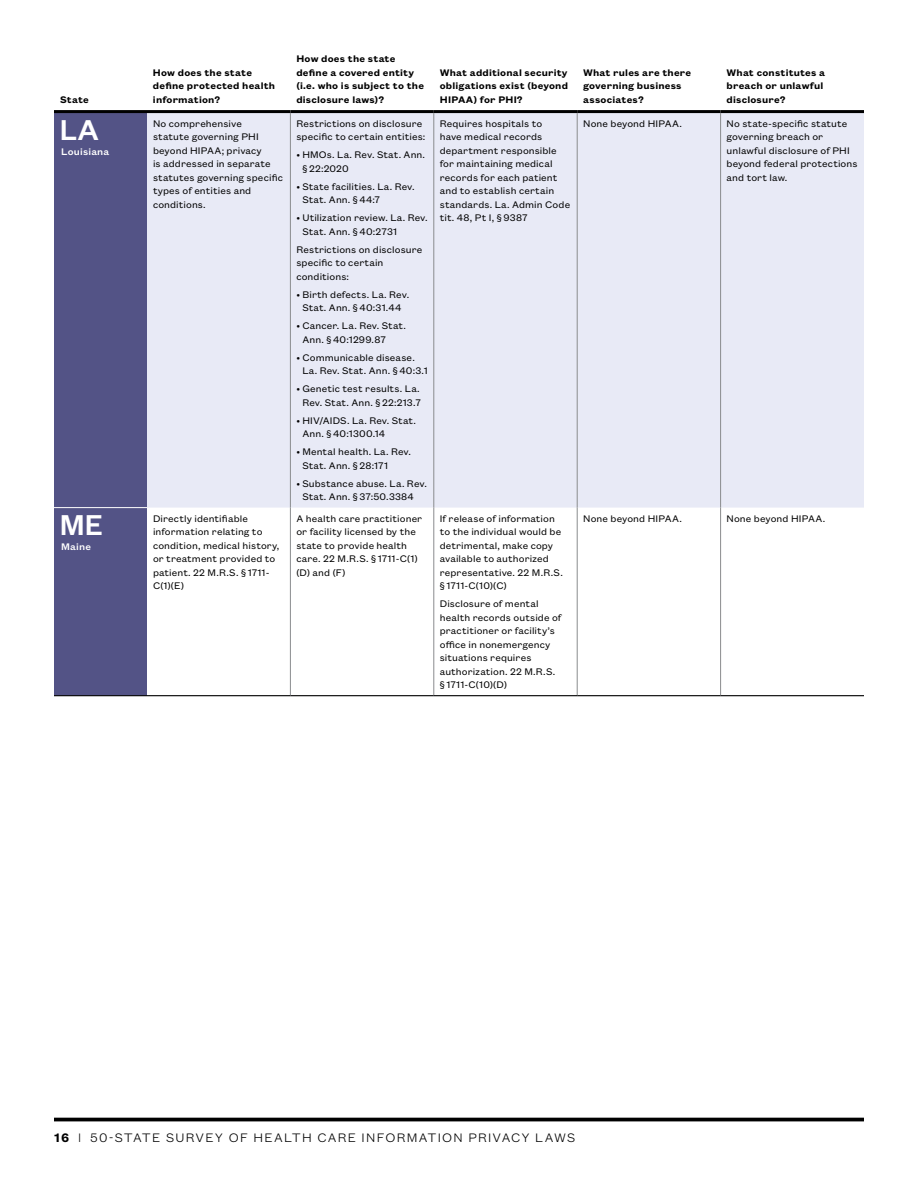
<style>
.page{position:relative;width:918px;height:1188px;background:#fff}
.page>*{position:absolute;margin:0;border:0;box-sizing:border-box;transform-origin:0 0}
.t1{font:500 31.5px "Founders Grotesk";color:#fff}
.t2{font:300 13.5px "Founders Grotesk Text";letter-spacing:.09em;color:#000}
.t3{font:10.5px/13.5px "Founders Grotesk Text";letter-spacing:.01em;color:#000}
.t4{font:600 10.5px/13.5px "Founders Grotesk Text";letter-spacing:.015em;color:#000}
.t5{font:500 10.5px "Founders Grotesk Text";letter-spacing:.015em;color:#fff}
.s1{font-weight:600}
</style>
<div class="page">
<div style="left:54px;top:113px;width:93px;height:582px;background:#535386"></div>
<div style="left:147px;top:113px;width:717px;height:395px;background:#e8eaf6"></div>
<hr style="left:54px;top:110px;width:93px;height:3px;background:#000">
<hr style="left:147px;top:110px;width:143px;height:3px;background:#000">
<hr style="left:290px;top:110px;width:144px;height:3px;background:#000">
<hr style="left:434px;top:110px;width:143px;height:3px;background:#000">
<hr style="left:577px;top:110px;width:144px;height:3px;background:#000">
<hr style="left:721px;top:110px;width:143px;height:3px;background:#000">
<hr style="left:54px;top:507px;width:93px;height:1px;background:#fff">
<hr style="left:290px;top:113px;width:1px;height:395px;background:#8a8c8e">
<hr style="left:434px;top:113px;width:1px;height:395px;background:#8a8c8e">
<hr style="left:577px;top:113px;width:1px;height:395px;background:#8a8c8e">
<hr style="left:720px;top:113px;width:1px;height:395px;background:#8a8c8e">
<hr style="left:290px;top:508px;width:1px;height:187px;background:#8a8c8e">
<hr style="left:434px;top:508px;width:1px;height:187px;background:#8a8c8e">
<hr style="left:577px;top:508px;width:1px;height:187px;background:#8a8c8e">
<hr style="left:720px;top:508px;width:1px;height:187px;background:#8a8c8e">
<hr style="left:54px;top:695px;width:93px;height:1px;background:#000">
<hr style="left:147px;top:695px;width:143px;height:1px;background:#000">
<hr style="left:290px;top:695px;width:144px;height:1px;background:#000">
<hr style="left:434px;top:695px;width:143px;height:1px;background:#000">
<hr style="left:577px;top:695px;width:144px;height:1px;background:#000">
<hr style="left:721px;top:695px;width:143px;height:1px;background:#000">
<hr style="left:54px;top:1118px;width:810px;height:3px;background:#000">
<p class="t4" style="left:60px;top:92px;width:30px">State</p>
<h1 class="t1" style="left:60px;top:110px;width:40px">LA</h1>
<p class="t5" style="left:61px;top:144px;width:50px">Louisiana</p>
<h1 class="t1" style="left:60px;top:505px;width:44px">ME</h1>
<p class="t5" style="left:61px;top:539px;width:31px">Maine</p>
<p class="t4" style="left:153px;top:65px;width:124px">How does the state define protected health information?</p>
<p class="t4" style="left:296px;top:51px;width:129px">How does the state define a covered entity (i.e. who is subject to the disclosure laws)?</p>
<p class="t3" style="left:153px;top:116px;width:132px">No comprehensive<br>statute governing PHI beyond HIPAA; privacy<br>is addressed in separate statutes governing specific types of entities and conditions.</p>
<p class="t3" style="left:296px;top:116px;width:130px">Restrictions on disclosure specific to certain entities:</p>
<p class="t3" style="left:302px;top:147px;width:124px;text-indent:-6px">• HMOs. La. Rev. Stat. Ann. § 22:2020</p>
<p class="t3" style="left:302px;top:179px;width:114px;text-indent:-6px">• State facilities. La. Rev.<br>Stat. Ann. § 44:7</p>
<p class="t3" style="left:302px;top:210px;width:127px;text-indent:-6px">• Utilization review. La. Rev.<br>Stat. Ann. § 40:2731</p>
<p class="t3" style="left:296px;top:242px;width:127px">Restrictions on disclosure specific to certain conditions:</p>
<p class="t3" style="left:296px;top:287px;width:114px;text-align:center">• Birth defects. La. Rev.<br>Stat. Ann. § 40:31.44</p>
<p class="t3" style="left:302px;top:318px;width:105px;text-indent:-6px">• Cancer. La. Rev. Stat.<br>Ann. § 40:1299.87</p>
<p class="t3" style="left:302px;top:350px;width:127px;text-indent:-6px">• Communicable disease.<br>La. Rev. Stat. Ann. § 40:3.1</p>
<p class="t3" style="left:296px;top:381px;width:126px;text-align:center">• Genetic test results. La.<br>Rev. Stat. Ann. § 22:213.7</p>
<p class="t3" style="left:302px;top:413px;width:115px;text-indent:-6px">• HIV/AIDS. La. Rev. Stat.<br>Ann. § 40:1300.14</p>
<p class="t3" style="left:302px;top:444px;width:110px;text-indent:-6px">• Mental health. La. Rev.<br>Stat. Ann. § 28:171</p>
<p class="t3" style="left:302px;top:476px;width:126px;text-indent:-6px">• Substance abuse. La. Rev.<br>Stat. Ann. § 37:50.3384</p>
<p class="t4" style="left:440px;top:65px;width:130px;text-align:justify">What additional security obligations exist (beyond HIPAA) for PHI?</p>
<p class="t4" style="left:583px;top:65px;width:110px">What rules are there governing business associates?</p>
<p class="t4" style="left:727px;top:65px;width:100px">What constitutes a breach or unlawful disclosure?</p>
<p class="t3" style="left:440px;top:116px;width:132px">Requires hospitals to<br>have medical records department responsible for maintaining medical records for each patient and to establish certain standards. La. Admin Code tit. 48, Pt I, § 9387</p>
<p class="t3" style="left:583px;top:116px;width:100px">None beyond HIPAA.</p>
<p class="t3" style="left:727px;top:116px;width:132px">No state-specific statute governing breach or unlawful disclosure of PHI beyond federal protections and tort law.</p>
<p class="t3" style="left:153px;top:511px;width:128px">Directly identifiable information relating to condition, medical history, or treatment provided to patient. 22 M.R.S. § 1711-<br>C(1)(E)</p>
<p class="t3" style="left:296px;top:511px;width:127px">A health care practitioner or facility licensed by the state to provide health care. 22 M.R.S. § 1711-C(1) (D) and (F)</p>
<p class="t3" style="left:440px;top:511px;width:125px">If release of information to the individual would be detrimental, make copy available to authorized representative. 22 M.R.S. § 1711-C(10)(C)</p>
<p class="t3" style="left:440px;top:596px;width:123px">Disclosure of mental health records outside of practitioner or facility’s office in nonemergency situations requires authorization. 22 M.R.S. § 1711-C(10)(D)</p>
<p class="t3" style="left:583px;top:511px;width:100px">None beyond HIPAA.</p>
<p class="t3" style="left:727px;top:511px;width:100px">None beyond HIPAA.</p>
<p class="t2" style="left:54px;top:1128px;width:523px"><span class="s1">16</span> | 50-STATE SURVEY OF HEALTH CARE INFORMATION PRIVACY LAWS</p>
</div>
